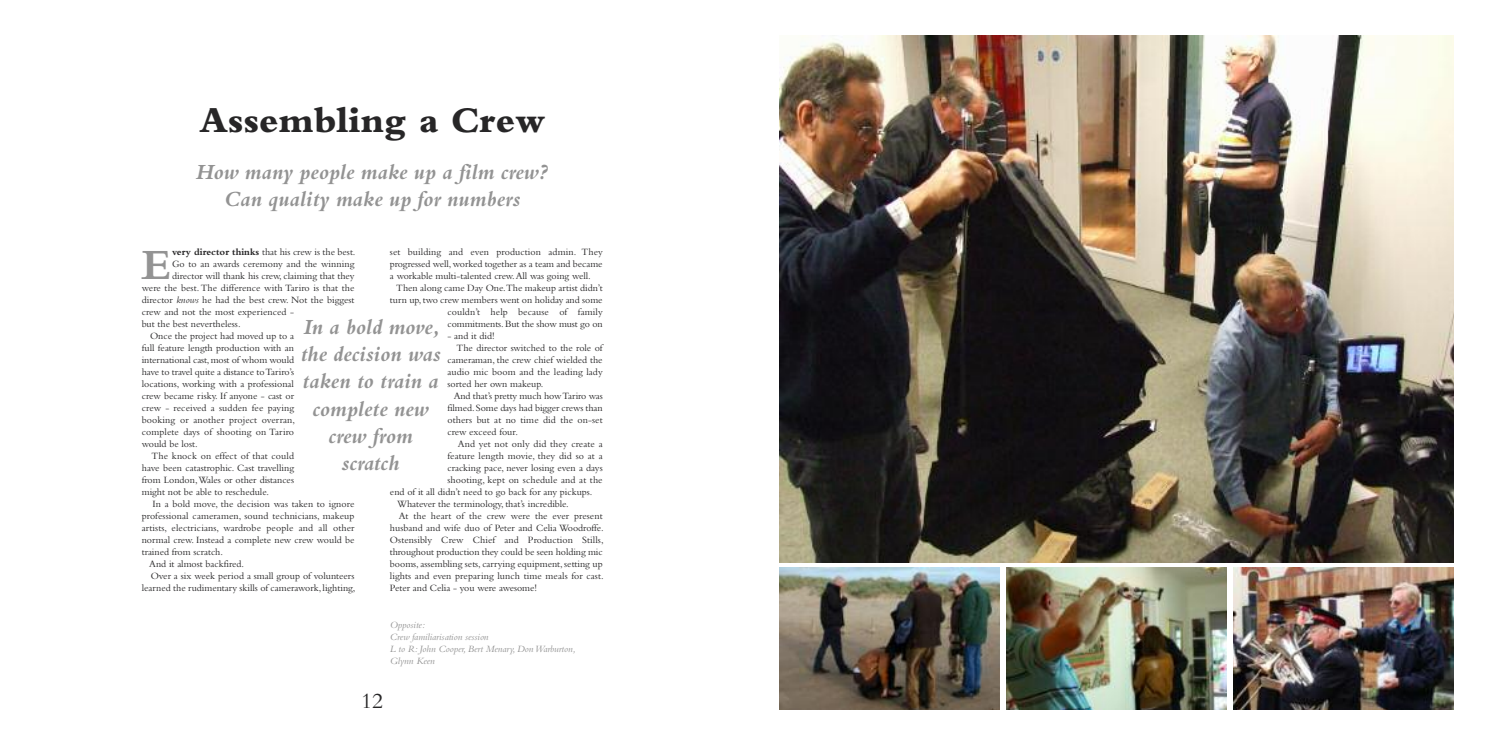
<style>
.page{position:relative;width:1489px;height:745px;background:#fff}
.page>*{position:absolute;margin:0;border:0;box-sizing:border-box;transform-origin:0 0}
.t1{font:700 45px "Bembo";color:#939393}
.t2{font:800 37.5px "M Bembo";color:#272627}
.t3{font:italic 700 22.5px/27px "Bembo";color:#939393;text-align:center}
.t4{font:22.5px "Bembo";color:#272627}
.t5{font:10px/12px "Bembo";color:#272627;text-align:justify}
.t6{font:italic 10px/12px "Bembo";color:#939393}
.s1{font-weight:700}
.s2{font-style:italic}
</style>
<div class="page">
<img style="left:780px;top:567px;width:219px;height:142px">
<img style="left:1006px;top:567px;width:220px;height:142px">
<img style="left:1233px;top:567px;width:220px;height:142px">
<img style="left:780px;top:35px;width:673px;height:527px">
<h2 class="t2" style="left:199px;top:108px;width:347px">Assembling a Crew</h2>
<h3 class="t3" style="left:196px;top:160px;width:354px">How many people make up a film crew?<br>Can quality make up for numbers</h3>
<h1 class="t1" style="left:142px;top:248px;width:31px">E</h1>
<p class="t5" style="left:390px;top:247px;width:214px">set building and even production admin. They progressed well,worked together as a team and became a workable multi-talented crew.All was going well.</p>
<p class="t5" style="left:390px;top:283px;width:214px;text-align:right">Then along came Day One.The makeup artist didn’t turn up,two crew members went on holiday and some couldn’t help because of family commitments.But the show must go on</p>
<p class="t5" style="left:447px;top:331px;width:49px">- and it did!</p>
<p class="t5" style="left:456px;top:343px;width:147px">The director switched to the role of</p>
<p class="t5" style="left:447px;top:355px;width:157px">cameraman, the crew chief wielded the</p>
<p class="t5" style="left:447px;top:367px;width:157px">audio mic boom and the leading lady</p>
<p class="t5" style="left:447px;top:379px;width:97px">sorted her own makeup.</p>
<p class="t5" style="left:454px;top:391px;width:150px">And that’s pretty much howTariro was</p>
<p class="t5" style="left:447px;top:403px;width:157px">filmed. Some days had bigger crews than</p>
<p class="t5" style="left:447px;top:415px;width:157px">others but at no time did the on-set</p>
<p class="t5" style="left:447px;top:427px;width:72px">crew exceed four.</p>
<p class="t5" style="left:458px;top:439px;width:146px">And yet not only did they create a</p>
<p class="t5" style="left:447px;top:451px;width:157px">feature length movie, they did so at a</p>
<p class="t5" style="left:447px;top:463px;width:157px">cracking pace, never losing even a days</p>
<p class="t5" style="left:447px;top:475px;width:157px">shooting, kept on schedule and at the</p>
<p class="t5" style="left:390px;top:487px;width:204px">end of it all didn’t need to go back for any pickups.</p>
<p class="t5" style="left:397px;top:499px;width:173px">Whatever the terminology, that’s incredible.</p>
<p class="t5" style="left:399px;top:511px;width:205px">At the heart of the crew were the ever present</p>
<p class="t5" style="left:390px;top:523px;width:215px">husband and wife duo of Peter and Celia Woodroffe.</p>
<p class="t5" style="left:390px;top:535px;width:215px">Ostensibly Crew Chief and Production Stills,</p>
<p class="t5" style="left:390px;top:547px;width:214px">throughout production they could be seen holding mic</p>
<p class="t5" style="left:390px;top:559px;width:214px">booms,assembling sets, carrying equipment,setting up</p>
<p class="t5" style="left:390px;top:571px;width:215px">lights and even preparing lunch time meals for cast.</p>
<p class="t5" style="left:390px;top:583px;width:149px">Peter and Celia - you were awesome!</p>
<p class="t5" style="left:172px;top:247px;width:185px"><span class="s1">very director thinks</span> that his crew is the best.</p>
<p class="t5" style="left:172px;top:259px;width:184px">Go to an awards ceremony and the winning</p>
<p class="t5" style="left:172px;top:271px;width:184px">director will thank his crew, claiming that they</p>
<p class="t5" style="left:142px;top:283px;width:214px">were the best.The difference with Tariro is that the</p>
<p class="t5" style="left:142px;top:295px;width:214px">director <span class="s2">knows</span> he had the best crew. Not the biggest</p>
<p class="t5" style="left:142px;top:307px;width:154px">crew and not the most experienced -</p>
<p class="t5" style="left:142px;top:319px;width:100px">but the best nevertheless.</p>
<p class="t5" style="left:150px;top:331px;width:145px">Once the project had moved up to a</p>
<p class="t5" style="left:142px;top:343px;width:154px">full feature length production with an</p>
<p class="t5" style="left:142px;top:355px;width:154px">international cast,most of whom would</p>
<p class="t5" style="left:142px;top:367px;width:154px">have to travel quite a distance toTariro’s</p>
<p class="t5" style="left:142px;top:379px;width:154px">locations, working with a professional</p>
<p class="t5" style="left:142px;top:391px;width:154px">crew became risky. If anyone - cast or</p>
<p class="t5" style="left:142px;top:403px;width:154px">crew - received a sudden fee paying</p>
<p class="t5" style="left:142px;top:415px;width:155px">booking or another project overran,</p>
<p class="t5" style="left:142px;top:427px;width:154px">complete days of shooting on Tariro</p>
<p class="t5" style="left:142px;top:439px;width:57px">would be lost.</p>
<p class="t5" style="left:152px;top:451px;width:144px">The knock on effect of that could</p>
<p class="t5" style="left:142px;top:463px;width:154px">have been catastrophic. Cast travelling</p>
<p class="t5" style="left:142px;top:475px;width:154px">from London,Wales or other distances</p>
<p class="t5" style="left:142px;top:487px;width:129px">might not be able to reschedule.</p>
<p class="t5" style="left:152px;top:499px;width:203px">In a bold move, the decision was taken to ignore</p>
<p class="t5" style="left:142px;top:511px;width:214px">professional cameramen, sound technicians, makeup</p>
<p class="t5" style="left:142px;top:523px;width:214px">artists, electricians, wardrobe people and all other</p>
<p class="t5" style="left:142px;top:535px;width:214px">normal crew. Instead a complete new crew would be</p>
<p class="t5" style="left:142px;top:547px;width:83px">trained from scratch.</p>
<p class="t5" style="left:149px;top:559px;width:96px">And it almost backfired.</p>
<p class="t5" style="left:151px;top:571px;width:205px">Over a six week period a small group of volunteers</p>
<p class="t5" style="left:142px;top:583px;width:215px">learned the rudimentary skills of camerawork, lighting,</p>
<h3 class="t3" style="left:301px;top:316px;width:141px">In a bold move, the decision was taken to train a complete new crew from scratch</h3>
<p class="t6" style="left:390px;top:619px;width:187px">Opposite:<br>Crew familiarisation session<br>L to R: John Cooper, Bert Menary, DonWarburton,<br>Glynn Keen</p>
<h3 class="t4" style="left:361px;top:693px;width:24px">12</h3>
</div>
